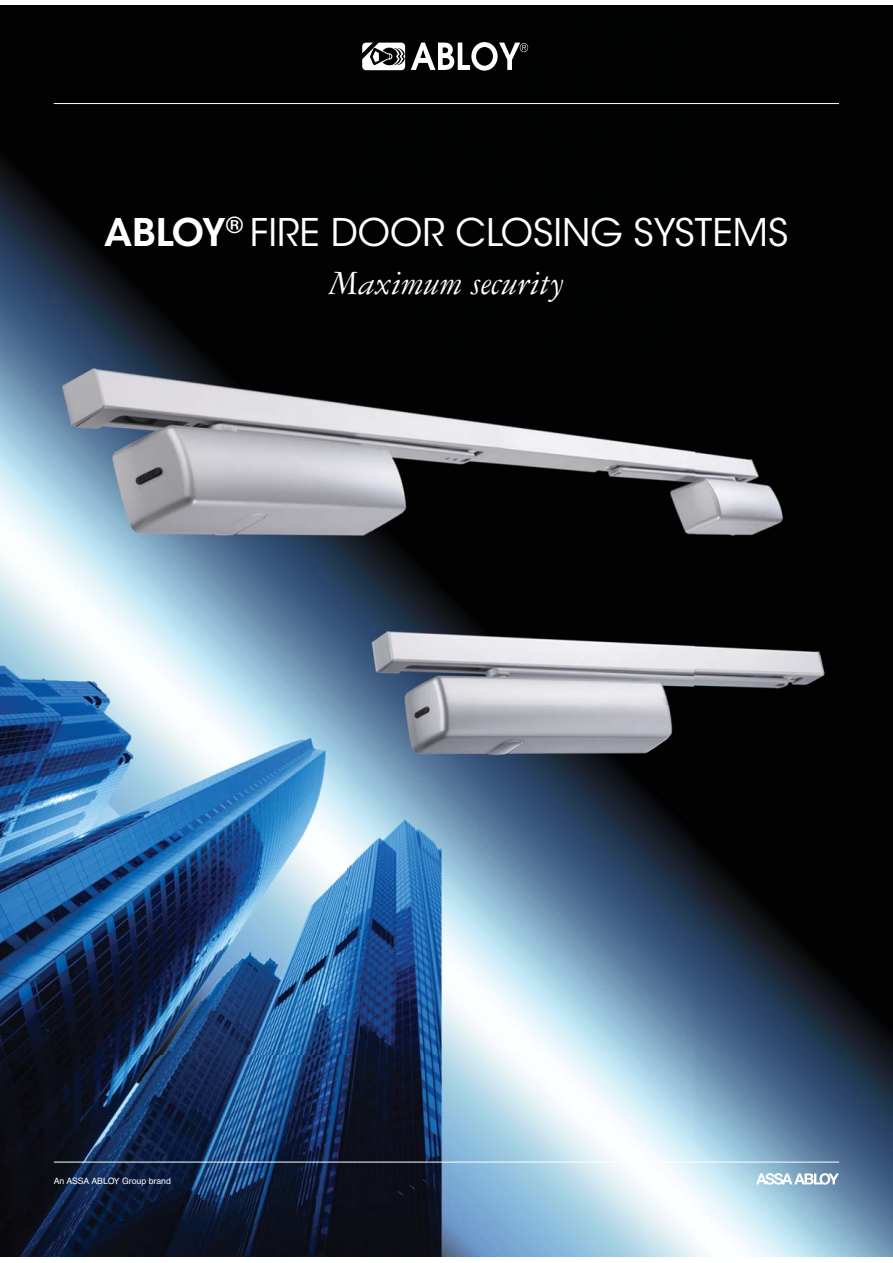
<style>
.page{position:relative;width:893px;height:1263px;background:#fff}
.page>*{position:absolute;margin:0;border:0;box-sizing:border-box;transform-origin:0 0}
.t1{font:37.95px "ITC Avant Garde Std";color:#fff}
.t2{font:italic 36.45px "Garamond 3 LT Std";color:#fff}
.t3{font:8.7px "Helvetica LT Std";color:#fff}
.s1{font-weight:600}
</style>
<div class="page">
<img style="left:0;top:5px;width:893px;height:1251px">
<svg style="left:756px;top:1173px;width:83px;height:12px"></svg>
<hr style="left:54px;top:1162px;width:785px;height:1px;background:#fff">
<hr style="left:54px;top:103px;width:785px;height:1px;background:#fff">
<svg style="left:357px;top:40px;width:179px;height:33px"></svg>
<p class="t1" style="left:104px;top:218px;width:686px"><span class="s1">ABLOY</span><sup>®</sup> FIRE DOOR CLOSING SYSTEMS</p>
<p class="t2" style="left:328px;top:268px;width:237px">Maximum security</p>
<p class="t3" style="left:54px;top:1178px;width:119px">An ASSA ABLOY Group brand</p>
</div>
